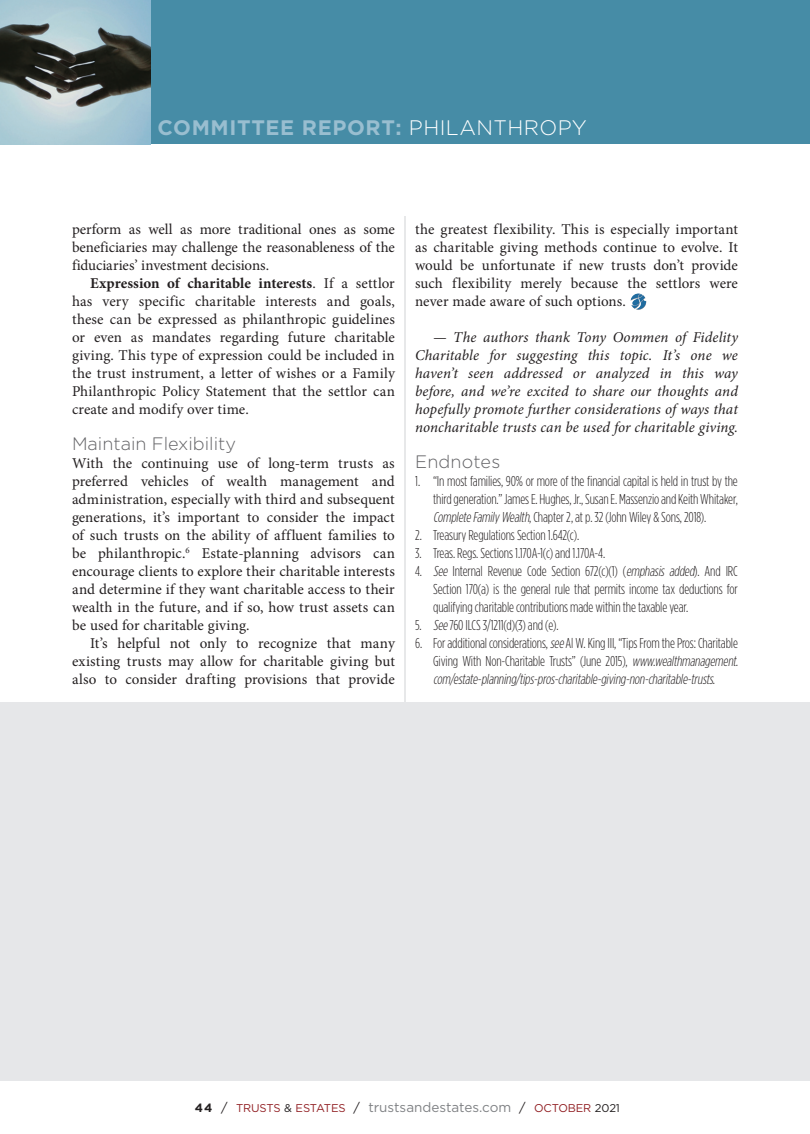
<style>
.page{position:relative;width:810px;height:1134px;background:#fff}
.page>*{position:absolute;margin:0;border:0;box-sizing:border-box;transform-origin:0 0}
.t1{font:700 21px "Gotham";letter-spacing:.03em;color:#99bed0}
.SUBHEAD{font:300 18px "Gotham";color:#636366}
.Endnotes_Head{font:300 18px "Gotham";letter-spacing:.01em;color:#636366}
.BODY{font:15px/18px "Minion Pro";color:#231f20;text-align:justify}
.BODY_no_indent{font:15px/18px "Minion Pro";letter-spacing:.01em;color:#231f20;text-align:justify}
.BODY-2{font:italic 15px/18px "Minion Pro";letter-spacing:.005em;color:#231f20;text-align:justify}
.t2{font:300 14.25px/18px "Gotham Condensed";letter-spacing:-.01em;color:#231f20;text-align:justify}
.t3{font:11.25px "Gotham";letter-spacing:-.01em;color:#911f23}
.s1{font-weight:300;color:#fff}
.s2{font-weight:700}
.s3{font-style:italic}
.s4{font-weight:700;font-size:12px;color:#231f20}
.s5{font-size:12.75px;color:#231f20}
.s6{color:#231f20}
.s7{font-size:13.5px;color:#808285}
</style>
<div class="page">
<div style="left:0;top:0;width:810px;height:144px;background:#468ca6"></div>
<img style="left:0;top:0;width:150px;height:144px">
<img style="left:630px;top:293px;width:17px;height:17px">
<hr style="left:405px;top:216px;width:1px;height:846px;background:#d1d2d4">
<div style="left:0;top:702px;width:810px;height:379px;background:#e6e7e9"></div>
<h1 class="t1" style="left:158px;top:114px;width:431px">COMMITTEE REPORT: <span class="s1">PHILANTHROPY</span></h1>
<p class="BODY" style="left:72px;top:220px;width:324px">perform as well as more traditional ones as some beneficiaries may challenge the reasonableness of the fiduciaries’ investment decisions.</p>
<p class="BODY" style="left:72px;top:274px;width:324px;text-indent:18px"><span class="s2">Expression of charitable interests</span>. If a settlor has very specific charitable interests and goals, these can be expressed as philanthropic guidelines or even as mandates regarding future charitable giving. This type of expression could be included in the trust instrument, a letter of wishes or a Family Philanthropic Policy Statement that the settlor can create and modify over time.</p>
<p class="SUBHEAD" style="left:72px;top:432px;width:166px">Maintain Flexibility</p>
<p class="BODY_no_indent" style="left:72px;top:454px;width:324px">With the continuing use of long-term trusts as preferred vehicles of wealth management and administration, especially with third and subsequent generations, it’s important to consider the impact of such trusts on the ability of affluent families to be philanthropic.<sup>6</sup> Estate-planning advisors can encourage clients to explore their charitable interests and determine if they want charitable access to their wealth in the future, and if so, how trust assets can be used for charitable giving.</p>
<p class="BODY" style="left:72px;top:634px;width:324px;text-indent:18px">It’s helpful not only to recognize that many existing trusts may allow for charitable giving but also to consider drafting provisions that provide</p>
<p class="BODY" style="left:415px;top:220px;width:324px">the greatest flexibility. This is especially important as charitable giving methods continue to evolve. It would be unfortunate if new trusts don’t provide such flexibility merely because the settlors were never made aware of such options.</p>
<p class="BODY-2" style="left:415px;top:328px;width:324px;text-indent:18px">— The authors thank Tony Oommen of Fidelity Charitable for suggesting this topic. It’s one we haven’t seen addressed or analyzed in this way before, and we’re excited to share our thoughts and hopefully promote further considerations of ways that noncharitable trusts can be used for charitable giving.</p>
<p class="Endnotes_Head" style="left:415px;top:450px;width:87px">Endnotes</p>
<p class="t2" style="left:433px;top:472px;width:306px;text-indent:-18px">1. “In most families, 90% or more of the financial capital is held in trust by the third generation.” James E. Hughes, Jr., Susan E. Massenzio and Keith Whitaker, <span class="s3">CompleteFamilyWealth</span>, Chapter 2, at p. 32 (John Wiley &amp; Sons, 2018).</p>
<p class="t2" style="left:415px;top:526px;width:166px">2. Treasury Regulations Section 1.642(c).</p>
<p class="t2" style="left:415px;top:544px;width:192px">3. Treas. Regs. Sections 1.170A-1(c) and 1.170A-4.</p>
<p class="t2" style="left:433px;top:562px;width:306px;text-indent:-18px">4. <span class="s3">See</span> Internal Revenue Code Section 672(c)(1) (<span class="s3">emphasis added</span>). And IRC Section 170(a) is the general rule that permits income tax deductions for qualifying charitable contributions made within the taxable year.</p>
<p class="t2" style="left:415px;top:616px;width:145px">5. <span class="s3">See</span>760 ILCS 3/1211(d)(3) and (e).</p>
<p class="t2" style="left:433px;top:634px;width:309px;text-align:left;text-indent:-18px">6. For additional considerations, <span class="s3">see</span>Al W. King III, “Tips From the Pros: Charitable<br>Giving With Non-Charitable Trusts” (June 2015), <span class="s3">www.wealthmanagement. com/estate-planning/tips-pros-charitable-giving-non-charitable-trusts</span>.</p>
<p class="t3" style="left:195px;top:1100px;width:427px"><span class="s4">44</span> <span class="s5">/</span> TRUSTS <span class="s6">&amp;</span> ESTATES <span class="s5">/</span> <span class="s7">trustsandestates.com</span> <span class="s5">/</span> OCTOBER <span class="s6">2021</span></p>
</div>
